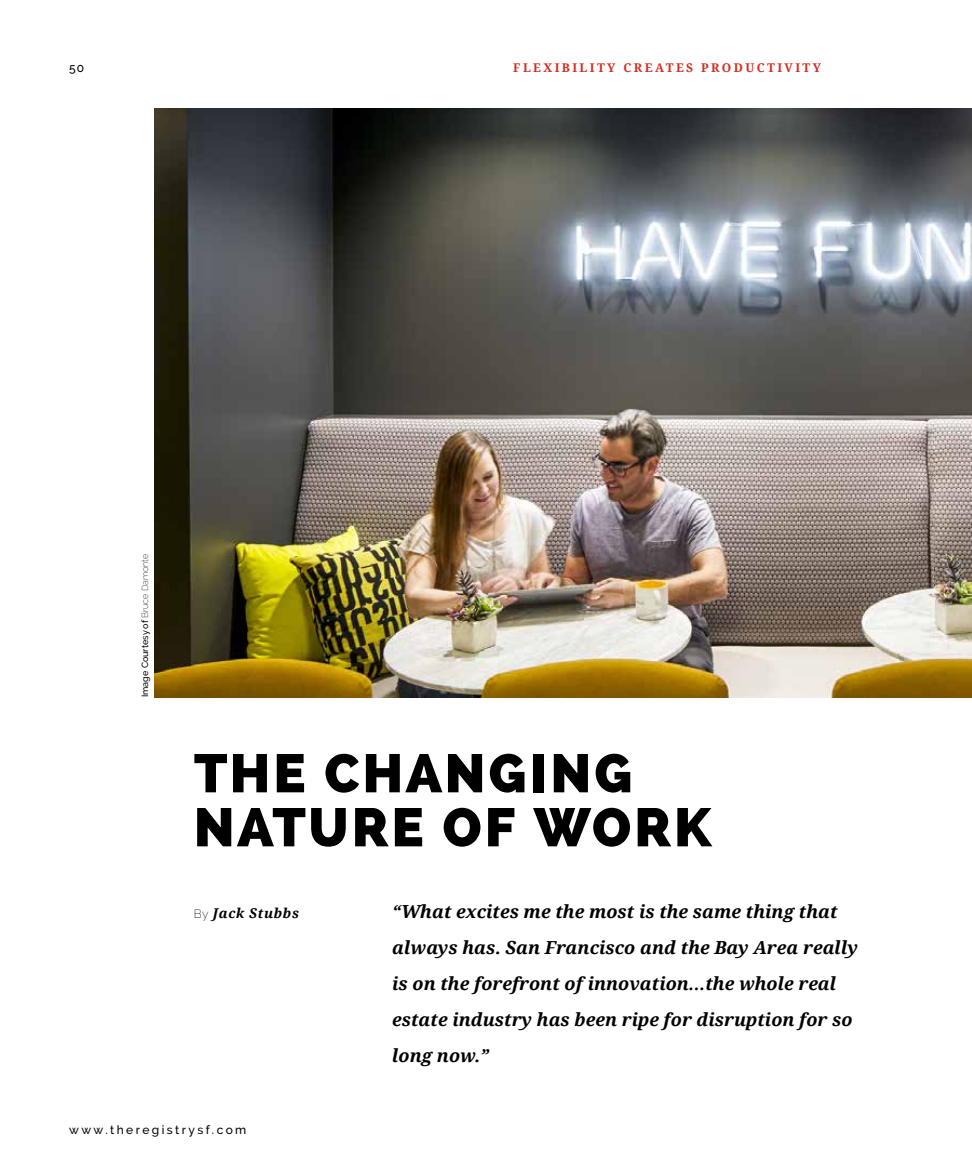
<style>
.page{position:relative;width:972px;height:1175px;background:#fff}
.page>*{position:absolute;margin:0;border:0;box-sizing:border-box;transform-origin:0 0}
.t1{font:800 54px/54px "Raleway";letter-spacing:.05em;color:#000}
.t2{font:italic 700 18px/36px "Droid Serif";color:#000}
.t3{font:italic 700 13.5px "Droid Serif";letter-spacing:.05em;color:#000}
.t4{font:700 12px "Droid Serif";letter-spacing:.2em;color:#d42e21}
.t5{font:500 12px "Raleway";letter-spacing:.2em;color:#000}
.t6{font:500 9px "Raleway";color:#000}
.s1{font-weight:200}
.s2{font-family:"Raleway";font-weight:200;font-style:normal;font-size:12px}
</style>
<div class="page">
<img style="left:155px;top:108px;width:817px;height:589px">
<p class="t5" style="left:69px;top:61px;width:17px">50</p>
<p class="t4" style="left:513px;top:59px;width:309px">FLEXIBILITY CREATES PRODUCTIVITY</p>
<p class="t6" style="left:140px;top:697px;width:145px;rotate:-90deg">Image Courtesy of <span class="s1">Bruce Damonte</span></p>
<h1 class="t1" style="left:194px;top:746px;width:519px">THE CHANGING<br>NATURE OF WORK</h1>
<p class="t3" style="left:194px;top:904px;width:107px"><span class="s2">By</span> Jack Stubbs</p>
<p class="t2" style="left:392px;top:893px;width:467px">“What excites me the most is the same thing that always has. San Francisco and the Bay Area really is on the forefront of innovation…the whole real estate industry has been ripe for disruption for so long now.”</p>
<p class="t5" style="left:69px;top:1123px;width:179px">www.theregistrysf.com</p>
</div>
